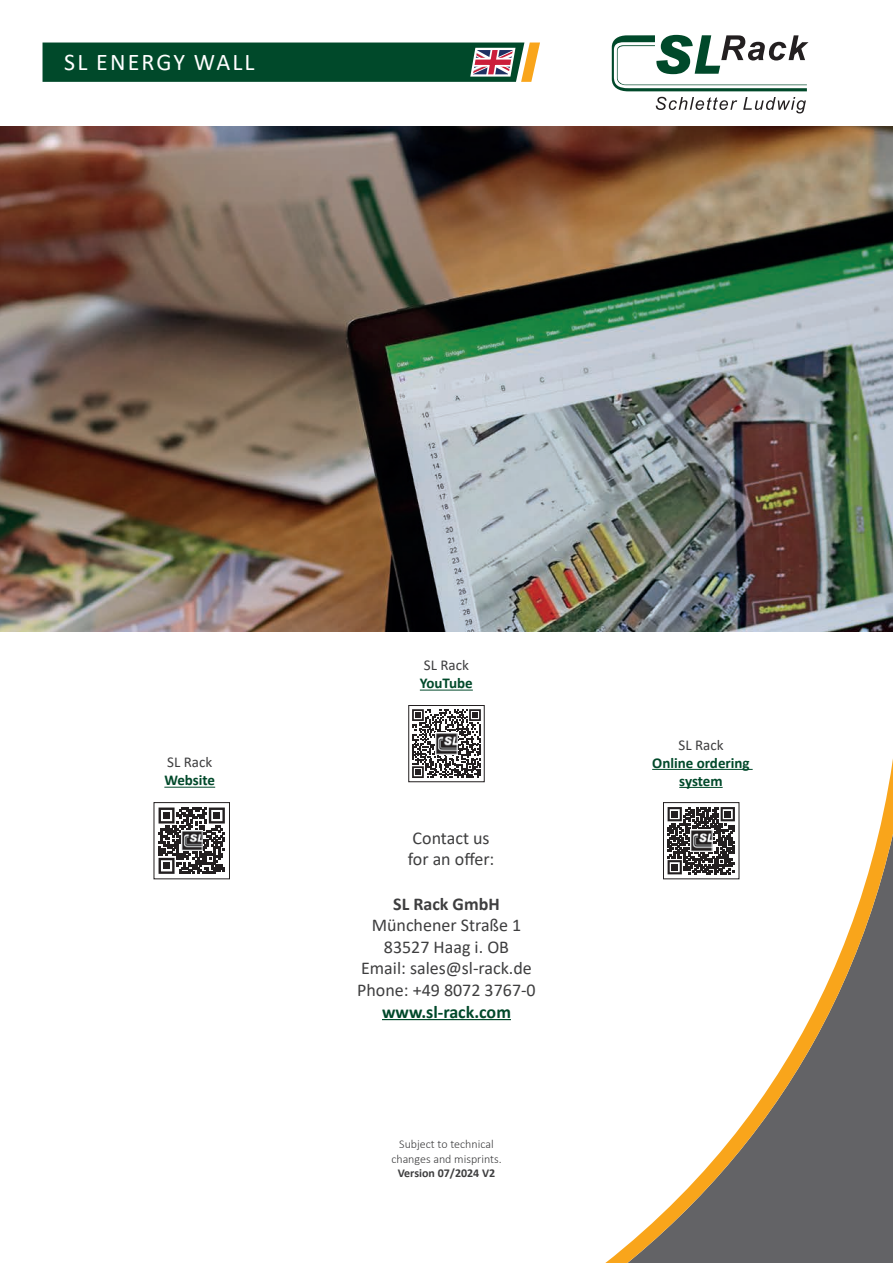
<style>
.page{position:relative;width:893px;height:1263px;background:#fff}
.page>*{position:absolute;margin:0;border:0;box-sizing:border-box;transform-origin:0 0}
.t1{font:24px "Calibri";letter-spacing:.09em;color:#fff}
.t2{font:18px/21.6px "Calibri";color:#3e3e3f}
.t3{font:700 18px "Calibri";color:#00492a}
.t4{font:700 18px "Calibri";color:#3e3e3f}
.t5{font:700 15px/18px "Calibri";color:#00492a;text-align:center}
.t6{font:15px "Calibri";color:#3e3e3f}
.t7{font:300 12px/14.4px "Calibri";color:#3e3e3f;text-align:center}
.t8{font:700 12px "Calibri";color:#3e3e3f}
</style>
<div class="page">
<img style="left:0;top:126px;width:893px;height:505px">
<hr style="left:382px;top:1019px;width:129px;height:1px;background:#00492a">
<hr style="left:420px;top:690px;width:53px;height:1px;background:#00492a">
<svg style="left:412px;top:709px;width:69px;height:69px"></svg>
<img style="left:436px;top:733px;width:21px;height:21px">
<div style="left:409px;top:705px;width:75px;height:77px;border:1px solid #231f20"></div>
<svg style="left:159px;top:807px;width:66px;height:67px"></svg>
<div style="left:163px;top:812px;width:7px;height:7px;background:#231f20"></div>
<div style="left:213px;top:812px;width:7px;height:7px;background:#231f20"></div>
<div style="left:163px;top:862px;width:7px;height:7px;background:#231f20"></div>
<img style="left:181px;top:830px;width:21px;height:21px">
<div style="left:154px;top:802px;width:76px;height:77px;border:1px solid #231f20"></div>
<hr style="left:164px;top:787px;width:51px;height:1px;background:#00492a">
<svg style="left:584px;top:570px;width:309px;height:693px"></svg>
<svg style="left:656px;top:97px;width:81px;height:13px"></svg>
<svg style="left:743px;top:97px;width:63px;height:16px"></svg>
<svg style="left:612px;top:35px;width:196px;height:56px"></svg>
<svg style="left:43px;top:43px;width:497px;height:39px"></svg>
<h1 class="t1" style="left:64px;top:45px;width:192px">SL ENERGY WALL</h1>
<p class="t6" style="left:167px;top:752px;width:47px">SL Rack</p>
<p class="t5" style="left:164px;top:771px;width:52px">Website</p>
<p class="t6" style="left:424px;top:655px;width:47px">SL Rack</p>
<p class="t5" style="left:420px;top:674px;width:55px">YouTube</p>
<p class="t2" style="left:408px;top:826px;width:88px">Contact us for an offer:</p>
<p class="t4" style="left:393px;top:891px;width:108px">SL Rack GmbH</p>
<p class="t2" style="left:357px;top:914px;width:180px;text-align:center">Münchener Straße 1<br>83527 Haag i. OB<br>Email: sales@sl-rack.de<br>Phone: +49 8072 3767-0</p>
<p class="t3" style="left:382px;top:999px;width:130px">www.sl-rack.com</p>
<p class="t7" style="left:391px;top:1137px;width:112px">Subject to technical changes and misprints.</p>
<p class="t8" style="left:398px;top:1164px;width:99px">Version 07/2024 V2</p>
<p class="t6" style="left:678px;top:734px;width:47px">SL Rack</p>
<p class="t5" style="left:652px;top:753px;width:99px">Online ordering system</p>
</div>
